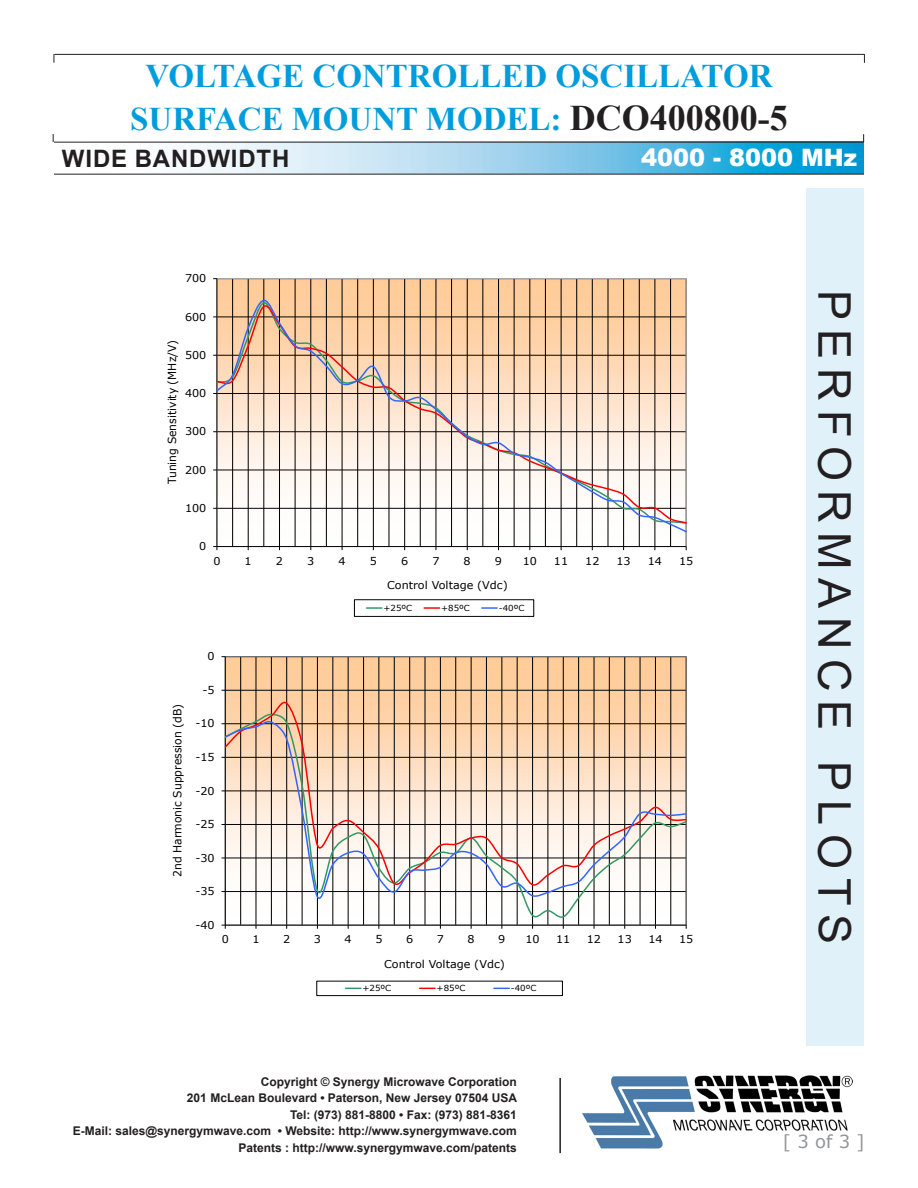
<style>
.page{position:relative;width:918px;height:1188px;background:#fff}
.page>*{position:absolute;margin:0;border:0;box-sizing:border-box;transform-origin:0 0}
.t1{font:45px "Arial";letter-spacing:.2em;color:#231f20}
.t2{font:700 33px/43.2px "Times New Roman";color:#009ddc;text-align:center}
.t3{font:700 24px "Arial";letter-spacing:.035em;color:#231f20}
.t4{font:900 24px "Arial";color:#fff}
.t5{font:18px "Verdana";color:#939598}
.t6{font:700 12px/16.5px "Arial";color:#231f20;text-align:right}
.t7{font:11.25px "Verdana";color:#000;scale:.96 1}
.t8{font:10.8px "Verdana";letter-spacing:-.005em;color:#000;scale:1.04 1}
.t9{font:8.25px "Verdana";color:#000;scale:1.04 1}
.s1{font-size:36px;color:#231f20}
</style>
<div class="page">
<svg style="left:54px;top:143px;width:810px;height:31px"></svg>
<hr style="left:54px;top:174px;width:810px;height:1px;background:#231f20">
<hr style="left:54px;top:54px;width:810px;height:1px;background:#231f20">
<hr style="left:54px;top:142px;width:810px;height:1px;background:#231f20">
<img style="left:582px;top:1075px;width:271px;height:73px">
<hr style="left:559px;top:1078px;width:2px;height:75px;background:#231f20">
<div style="left:806px;top:188px;width:58px;height:858px;background:#e0f1fa"></div>
<svg style="left:219px;top:280px;width:466px;height:265px"></svg>
<hr style="left:232px;top:279px;width:1px;height:268px;background:#000">
<hr style="left:264px;top:279px;width:1px;height:268px;background:#000">
<hr style="left:295px;top:279px;width:1px;height:268px;background:#000">
<hr style="left:326px;top:279px;width:1px;height:268px;background:#000">
<hr style="left:357px;top:279px;width:1px;height:268px;background:#000">
<hr style="left:389px;top:279px;width:1px;height:268px;background:#000">
<hr style="left:420px;top:279px;width:1px;height:268px;background:#000">
<hr style="left:451px;top:279px;width:1px;height:268px;background:#000">
<hr style="left:483px;top:279px;width:1px;height:268px;background:#000">
<hr style="left:514px;top:279px;width:1px;height:268px;background:#000">
<hr style="left:545px;top:279px;width:1px;height:268px;background:#000">
<hr style="left:576px;top:279px;width:1px;height:268px;background:#000">
<hr style="left:608px;top:279px;width:1px;height:268px;background:#000">
<hr style="left:639px;top:279px;width:1px;height:268px;background:#000">
<hr style="left:670px;top:279px;width:1px;height:268px;background:#000">
<hr style="left:248px;top:279px;width:1px;height:268px;background:#000">
<hr style="left:279px;top:279px;width:1px;height:268px;background:#000">
<hr style="left:311px;top:279px;width:1px;height:268px;background:#000">
<hr style="left:342px;top:279px;width:1px;height:268px;background:#000">
<hr style="left:373px;top:279px;width:1px;height:268px;background:#000">
<hr style="left:404px;top:279px;width:1px;height:268px;background:#000">
<hr style="left:436px;top:279px;width:1px;height:268px;background:#000">
<hr style="left:467px;top:279px;width:1px;height:268px;background:#000">
<hr style="left:498px;top:279px;width:1px;height:268px;background:#000">
<hr style="left:530px;top:279px;width:1px;height:268px;background:#000">
<hr style="left:561px;top:279px;width:1px;height:268px;background:#000">
<hr style="left:592px;top:279px;width:1px;height:268px;background:#000">
<hr style="left:623px;top:279px;width:1px;height:268px;background:#000">
<hr style="left:655px;top:279px;width:1px;height:268px;background:#000">
<hr style="left:217px;top:279px;width:1px;height:268px;background:#000">
<hr style="left:217px;top:546px;width:469px;height:1px;background:#000">
<svg style="left:213px;top:546px;width:5px;height:4px"></svg>
<svg style="left:217px;top:298px;width:470px;height:236px"></svg>
<div style="left:354px;top:600px;width:180px;height:17px;border:1px solid #000"></div>
<svg style="left:367px;top:607px;width:15px;height:2px"></svg>
<svg style="left:424px;top:607px;width:15px;height:2px"></svg>
<svg style="left:482px;top:607px;width:15px;height:2px"></svg>
<svg style="left:227px;top:658px;width:458px;height:266px;background:#f8ca9c"></svg>
<hr style="left:225px;top:690px;width:461px;height:1px;background:#000">
<hr style="left:240px;top:657px;width:1px;height:268px;background:#000">
<hr style="left:271px;top:657px;width:1px;height:268px;background:#000">
<hr style="left:302px;top:657px;width:1px;height:268px;background:#000">
<hr style="left:333px;top:657px;width:1px;height:268px;background:#000">
<hr style="left:363px;top:657px;width:1px;height:268px;background:#000">
<hr style="left:394px;top:657px;width:1px;height:268px;background:#000">
<hr style="left:425px;top:657px;width:1px;height:268px;background:#000">
<hr style="left:455px;top:657px;width:1px;height:268px;background:#000">
<hr style="left:486px;top:657px;width:1px;height:268px;background:#000">
<hr style="left:517px;top:657px;width:1px;height:268px;background:#000">
<hr style="left:548px;top:657px;width:1px;height:268px;background:#000">
<hr style="left:578px;top:657px;width:1px;height:268px;background:#000">
<hr style="left:609px;top:657px;width:1px;height:268px;background:#000">
<hr style="left:640px;top:657px;width:1px;height:268px;background:#000">
<hr style="left:671px;top:657px;width:1px;height:268px;background:#000">
<hr style="left:256px;top:657px;width:1px;height:268px;background:#000">
<hr style="left:286px;top:657px;width:1px;height:268px;background:#000">
<hr style="left:317px;top:657px;width:1px;height:268px;background:#000">
<hr style="left:348px;top:657px;width:1px;height:268px;background:#000">
<hr style="left:379px;top:657px;width:1px;height:268px;background:#000">
<hr style="left:409px;top:657px;width:1px;height:268px;background:#000">
<hr style="left:440px;top:657px;width:1px;height:268px;background:#000">
<hr style="left:471px;top:657px;width:1px;height:268px;background:#000">
<hr style="left:502px;top:657px;width:1px;height:268px;background:#000">
<hr style="left:532px;top:657px;width:1px;height:268px;background:#000">
<hr style="left:563px;top:657px;width:1px;height:268px;background:#000">
<hr style="left:594px;top:657px;width:1px;height:268px;background:#000">
<hr style="left:624px;top:657px;width:1px;height:268px;background:#000">
<hr style="left:655px;top:657px;width:1px;height:268px;background:#000">
<hr style="left:225px;top:657px;width:1px;height:268px;background:#000">
<hr style="left:225px;top:925px;width:461px;height:1px;background:#000">
<svg style="left:225px;top:908px;width:462px;height:14px"></svg>
<svg style="left:225px;top:699px;width:462px;height:21px;background:#ecc198"></svg>
<svg style="left:225px;top:720px;width:462px;height:188px"></svg>
<div style="left:317px;top:981px;width:246px;height:15px;border:1px solid #000"></div>
<svg style="left:346px;top:988px;width:15px;height:1px"></svg>
<svg style="left:420px;top:988px;width:15px;height:1px"></svg>
<svg style="left:494px;top:988px;width:15px;height:1px"></svg>
<h2 class="t2" style="left:130px;top:54px;width:659px">VOLTAGE CONTROLLED OSCILLATOR<br>SURFACE MOUNT MODEL: <span class="s1">DCO400800-5</span></h2>
<h3 class="t3" style="left:62px;top:141px;width:229px">WIDE BANDWIDTH</h3>
<h3 class="t4" style="left:641px;top:140px;width:218px">4000 - 8000 MHz</h3>
<p class="t8" style="left:185px;top:271px;width:22px">700</p>
<p class="t8" style="left:185px;top:309px;width:22px">600</p>
<p class="t7" style="left:164px;top:484px;width:152px;rotate:-90deg">Tuning Sensitivity (MHz/V)</p>
<p class="t8" style="left:185px;top:348px;width:22px">500</p>
<p class="t8" style="left:185px;top:386px;width:22px">400</p>
<p class="t8" style="left:185px;top:424px;width:22px">300</p>
<p class="t8" style="left:185px;top:462px;width:22px">200</p>
<p class="t8" style="left:185px;top:501px;width:22px">100</p>
<p class="t8" style="left:199px;top:539px;width:8px">0</p>
<p class="t8" style="left:213px;top:553px;width:8px">0</p>
<p class="t8" style="left:245px;top:553px;width:8px">1</p>
<p class="t8" style="left:276px;top:553px;width:8px">2</p>
<p class="t8" style="left:307px;top:553px;width:8px">3</p>
<p class="t8" style="left:339px;top:553px;width:8px">4</p>
<p class="t8" style="left:370px;top:553px;width:8px">5</p>
<p class="t8" style="left:401px;top:553px;width:8px">6</p>
<p class="t8" style="left:432px;top:553px;width:8px">7</p>
<p class="t8" style="left:464px;top:553px;width:8px">8</p>
<p class="t8" style="left:495px;top:553px;width:8px">9</p>
<p class="t8" style="left:523px;top:553px;width:15px">10</p>
<p class="t8" style="left:554px;top:553px;width:15px">11</p>
<p class="t8" style="left:585px;top:553px;width:15px">12</p>
<p class="t8" style="left:617px;top:553px;width:15px">13</p>
<p class="t8" style="left:648px;top:553px;width:15px">14</p>
<p class="t8" style="left:679px;top:553px;width:15px">15</p>
<p class="t8" style="left:387px;top:577px;width:118px">Control Voltage (Vdc)</p>
<p class="t9" style="left:384px;top:602px;width:29px">+25ºC</p>
<p class="t9" style="left:441px;top:602px;width:29px">+85ºC</p>
<p class="t9" style="left:499px;top:602px;width:26px">-40ºC</p>
<p class="t8" style="left:208px;top:649px;width:8px">0</p>
<p class="t7" style="left:170px;top:877px;width:182px;rotate:-90deg">2nd Harmonic Suppression (dB)</p>
<p class="t8" style="left:203px;top:683px;width:13px">-5</p>
<p class="t8" style="left:195px;top:716px;width:20px">-10</p>
<p class="t8" style="left:195px;top:750px;width:20px">-15</p>
<p class="t8" style="left:195px;top:783px;width:20px">-20</p>
<p class="t8" style="left:195px;top:817px;width:20px">-25</p>
<p class="t8" style="left:195px;top:850px;width:20px">-30</p>
<p class="t8" style="left:195px;top:884px;width:20px">-35</p>
<p class="t8" style="left:195px;top:917px;width:20px">-40</p>
<p class="t8" style="left:222px;top:932px;width:8px">0</p>
<p class="t8" style="left:252px;top:932px;width:8px">1</p>
<p class="t8" style="left:283px;top:932px;width:8px">2</p>
<p class="t8" style="left:314px;top:932px;width:8px">3</p>
<p class="t8" style="left:345px;top:932px;width:8px">4</p>
<p class="t8" style="left:375px;top:932px;width:8px">5</p>
<p class="t8" style="left:406px;top:932px;width:8px">6</p>
<p class="t8" style="left:437px;top:932px;width:8px">7</p>
<p class="t8" style="left:468px;top:932px;width:8px">8</p>
<p class="t8" style="left:498px;top:932px;width:8px">9</p>
<p class="t8" style="left:525px;top:932px;width:15px">10</p>
<p class="t8" style="left:556px;top:932px;width:15px">11</p>
<p class="t8" style="left:587px;top:932px;width:15px">12</p>
<p class="t8" style="left:618px;top:932px;width:15px">13</p>
<p class="t8" style="left:648px;top:932px;width:15px">14</p>
<p class="t8" style="left:679px;top:932px;width:15px">15</p>
<p class="t8" style="left:384px;top:956px;width:118px">Control Voltage (Vdc)</p>
<p class="t9" style="left:362px;top:983px;width:29px">+25ºC</p>
<p class="t9" style="left:437px;top:983px;width:29px">+85ºC</p>
<p class="t9" style="left:511px;top:983px;width:26px">-40ºC</p>
<p class="t6" style="left:73px;top:1073px;width:446px">Copyright © Synergy Microwave Corporation<br>201 McLean Boulevard • Paterson, New Jersey 07504 USA<br>Tel: (973) 881-8800 • Fax: (973) 881-8361<br>E-Mail: sales@synergymwave.com • Website: http://www.synergymwave.com Patents : http://www.synergymwave.com/patents</p>
<h1 class="t1" style="left:865px;top:290px;width:656px;rotate:90deg">PERFORMANCE PLOTS</h1>
<h3 class="t5" style="left:783px;top:1129px;width:83px">[ 3 of 3 ]</h3>
</div>
